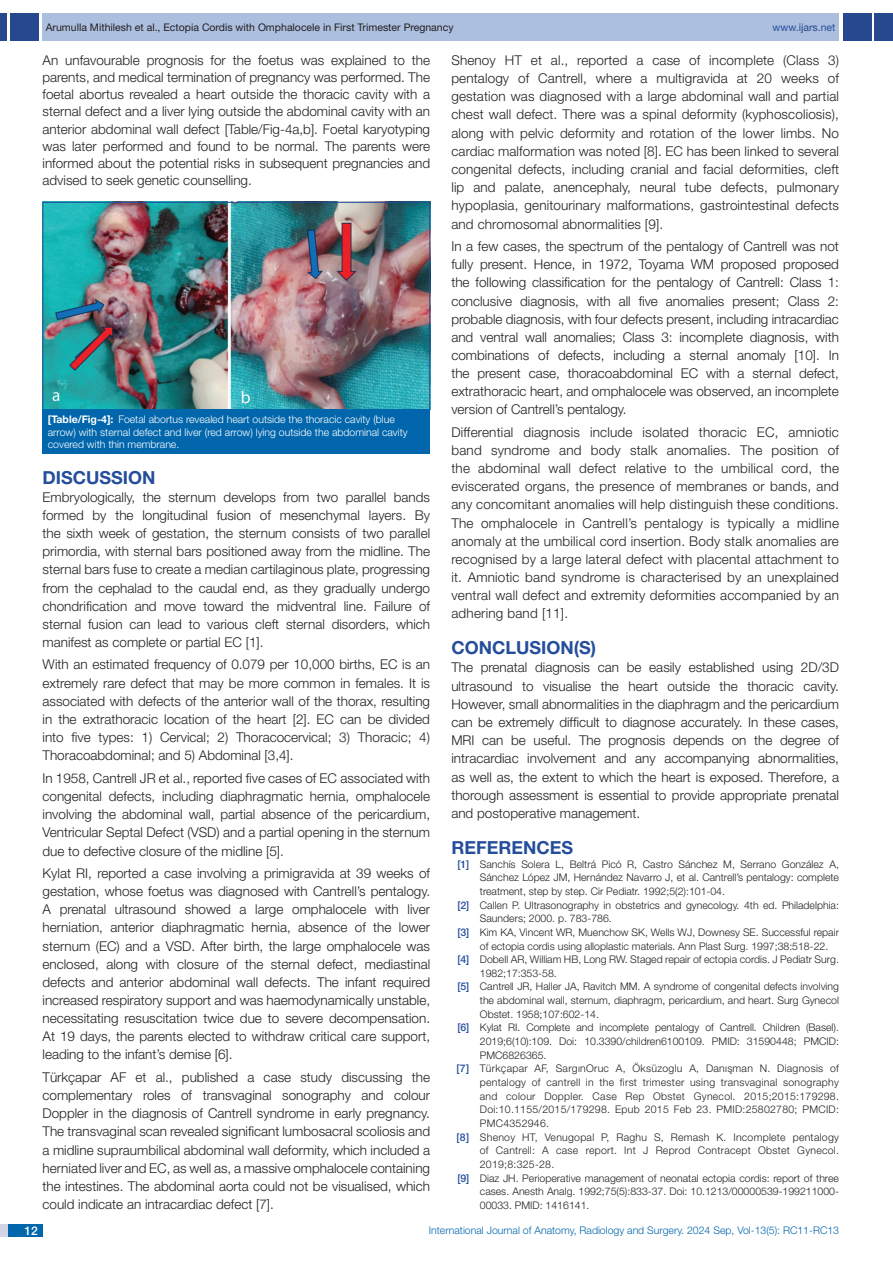
<style>
.page{position:relative;width:893px;height:1263px;background:#fff}
.page>*{position:absolute;margin:0;border:0;box-sizing:border-box;transform-origin:0 0}
.Heading{font:700 18px "Helvetica Neue";color:#244e9b}
.Body_text{font:300 13.5px/18.1px "Helvetica Neue";color:#231f20;text-align:justify}
.t1{font:500 12px "Helvetica Neue";color:#fff}
.t2{font:300 10.5px "Helvetica Neue";color:#231f20}
.t3{font:300 10.5px "Helvetica Neue";letter-spacing:.025em;color:#231f20}
.TABLE_FIG{font:300 10.5px/12.6px "Helvetica Neue";color:#fff}
.t4{font:300 10.5px "Helvetica Neue";color:#0166ac}
.t5{font:10.5px "Helvetica Neue";color:#231f20}
.t6{font:10.5px "Helvetica Neue";color:#244e9b}
.s1{color:#25488e}
.s2{font-weight:700}
.s3{font-weight:500;color:#244e9b}
</style>
<div class="page">
<div style="left:0;top:13px;width:7px;height:28px;background:#25488e"></div>
<div style="left:10px;top:13px;width:29px;height:28px;background:#25488e"></div>
<div style="left:43px;top:13px;width:796px;height:28px;background:#adbfdf"></div>
<div style="left:875px;top:13px;width:18px;height:28px;background:#25488e"></div>
<div style="left:843px;top:13px;width:29px;height:28px;background:#25488e"></div>
<div style="left:0;top:1224px;width:43px;height:13px;background:#d3d5e7"></div>
<div style="left:8px;top:1224px;width:35px;height:13px;background:#0166ac"></div>
<img style="left:45px;top:204px;width:383px;height:204px">
<div style="left:43px;top:202px;width:387px;height:208px;border:1px solid #214c99"></div>
<div style="left:43px;top:410px;width:387px;height:44px;background:#0166ac"></div>
<p class="t5" style="left:46px;top:21px;width:409px">Arumulla Mithilesh et al., Ectopia Cordis with Omphalocele in First Trimester Pregnancy</p>
<p class="t6" style="left:773px;top:21px;width:64px">www.<span class="s1">ijars</span>.net</p>
<p class="Body_text" style="left:43px;top:51px;width:389px;line-height:17.2px">An unfavourable prognosis for the foetus was explained to the parents, and medical termination of pregnancy was performed. The foetal abortus revealed a heart outside the thoracic cavity with a sternal defect and a liver lying outside the abdominal cavity with an anterior abdominal wall defect [Table/Fig-4a,b]. Foetal karyotyping was later performed and found to be normal. The parents were informed about the potential risks in subsequent pregnancies and advised to seek genetic counselling.</p>
<p class="TABLE_FIG" style="left:48px;top:413px;width:361px"><span class="s2">[Table/Fig-4]:</span> Foetal abortus revealed heart outside the thoracic cavity (blue arrow) with sternal defect and liver (red arrow) lying outside the abdominal cavity covered with thin membrane.</p>
<p class="Heading" style="left:43px;top:466px;width:115px">DISCUSSION</p>
<p class="Body_text" style="left:43px;top:488px;width:389px">Embryologically, the sternum develops from two parallel bands formed by the longitudinal fusion of mesenchymal layers. By the sixth week of gestation, the sternum consists of two parallel primordia, with sternal bars positioned away from the midline. The sternal bars fuse to create a median cartilaginous plate, progressing from the cephalad to the caudal end, as they gradually undergo chondrification and move toward the midventral line. Failure of sternal fusion can lead to various cleft sternal disorders, which manifest as complete or partial EC [1].</p>
<p class="Body_text" style="left:43px;top:655px;width:389px">With an estimated frequency of 0.079 per 10,000 births, EC is an extremely rare defect that may be more common in females. It is associated with defects of the anterior wall of the thorax, resulting in the extrathoracic location of the heart [2]. EC can be divided into five types: 1) Cervical; 2) Thoracocervical; 3) Thoracic; 4)<br>Thoracoabdominal; and 5) Abdominal [3,4].</p>
<p class="Body_text" style="left:43px;top:768px;width:389px">In 1958, Cantrell JR et al., reported five cases of EC associated with congenital defects, including diaphragmatic hernia, omphalocele involving the abdominal wall, partial absence of the pericardium, Ventricular Septal Defect (VSD) and a partial opening in the sternum due to defective closure of the midline [5].</p>
<p class="Body_text" style="left:43px;top:864px;width:389px">Kylat RI, reported a case involving a primigravida at 39 weeks of gestation, whose foetus was diagnosed with Cantrell’s pentalogy.<br>A prenatal ultrasound showed a large omphalocele with liver herniation, anterior diaphragmatic hernia, absence of the lower sternum (EC) and a VSD. After birth, the large omphalocele was enclosed, along with closure of the sternal defect, mediastinal defects and anterior abdominal wall defects. The infant required increased respiratory support and was haemodynamically unstable, necessitating resuscitation twice due to severe decompensation.<br>At 19 days, the parents elected to withdraw critical care support, leading to the infant’s demise [6].</p>
<p class="Body_text" style="left:43px;top:1068px;width:389px">Türkçapar AF et al., published a case study discussing the complementary roles of transvaginal sonography and colour Doppler in the diagnosis of Cantrell syndrome in early pregnancy.<br>The transvaginal scan revealed significant lumbosacral scoliosis and a midline supraumbilical abdominal wall deformity, which included a herniated liver and EC, as well as, a massive omphalocele containing the intestines. The abdominal aorta could not be visualised, which could indicate an intracardiac defect [7].</p>
<p class="Body_text" style="left:451px;top:50px;width:389px">Shenoy HT et al., reported a case of incomplete (Class 3) pentalogy of Cantrell, where a multigravida at 20 weeks of gestation was diagnosed with a large abdominal wall and partial chest wall defect. There was a spinal deformity (kyphoscoliosis), along with pelvic deformity and rotation of the lower limbs. No cardiac malformation was noted [8]. EC has been linked to several congenital defects, including cranial and facial deformities, cleft lip and palate, anencephaly, neural tube defects, pulmonary hypoplasia, genitourinary malformations, gastrointestinal defects and chromosomal abnormalities [9].</p>
<p class="Body_text" style="left:451px;top:237px;width:389px">In a few cases, the spectrum of the pentalogy of Cantrell was not fully present. Hence, in 1972, Toyama WM proposed proposed the following classification for the pentalogy of Cantrell: Class 1: conclusive diagnosis, with all five anomalies present; Class 2: probable diagnosis, with four defects present, including intracardiac and ventral wall anomalies; Class 3: incomplete diagnosis, with combinations of defects, including a sternal anomaly [10]. In the present case, thoracoabdominal EC with a sternal defect, extrathoracic heart, and omphalocele was observed, an incomplete version of Cantrell’s pentalogy.</p>
<p class="Body_text" style="left:451px;top:423px;width:389px">Differential diagnosis include isolated thoracic EC, amniotic band syndrome and body stalk anomalies. The position of the abdominal wall defect relative to the umbilical cord, the eviscerated organs, the presence of membranes or bands, and any concomitant anomalies will help distinguish these conditions.<br>The omphalocele in Cantrell’s pentalogy is typically a midline anomaly at the umbilical cord insertion. Body stalk anomalies are recognised by a large lateral defect with placental attachment to it. Amniotic band syndrome is characterised by an unexplained ventral wall defect and extremity deformities accompanied by an adhering band [11].</p>
<p class="Heading" style="left:451px;top:636px;width:146px">CONCLUSION(S)</p>
<p class="Body_text" style="left:451px;top:658px;width:389px">The prenatal diagnosis can be easily established using 2D/3D ultrasound to visualise the heart outside the thoracic cavity.<br>However, small abnormalities in the diaphragm and the pericardium can be extremely difficult to diagnose accurately. In these cases, MRI can be useful. The prognosis depends on the degree of intracardiac involvement and any accompanying abnormalities, as well as, the extent to which the heart is exposed. Therefore, a thorough assessment is essential to provide appropriate prenatal and postoperative management.</p>
<p class="Heading" style="left:451px;top:836px;width:123px">REFERENCES</p>
<p class="t2" style="left:457px;top:857px;width:383px"><span class="s3">[1]</span> Sanchís Solera L, Beltrá Picó R, Castro Sánchez M, Serrano González A,</p>
<p class="t2" style="left:480px;top:871px;width:361px">Sánchez López JM, Hernández Navarro J, et al. Cantrell’s pentalogy: complete</p>
<p class="t2" style="left:480px;top:885px;width:247px">treatment, step by step. Cir Pediatr. 1992;5(2):101-04.</p>
<p class="t2" style="left:457px;top:898px;width:383px"><span class="s3">[2]</span> Callen P. Ultrasonography in obstetrics and gynecology. 4th ed. Philadelphia:</p>
<p class="t2" style="left:480px;top:912px;width:133px">Saunders; 2000. p. 783-786.</p>
<p class="t2" style="left:457px;top:926px;width:383px"><span class="s3">[3]</span> Kim KA, Vincent WR, Muenchow SK, Wells WJ, Downesy SE. Successful repair</p>
<p class="t2" style="left:480px;top:939px;width:350px">of ectopia cordis using alloplastic materials. Ann Plast Surg. 1997;38:518‑22.</p>
<p class="t2" style="left:457px;top:953px;width:383px"><span class="s3">[4]</span> Dobell AR, William HB, Long RW. Staged repair of ectopia cordis. J Pediatr Surg.</p>
<p class="t2" style="left:480px;top:967px;width:78px">1982;17:353‑58.</p>
<p class="t2" style="left:457px;top:980px;width:383px"><span class="s3">[5]</span> Cantrell JR, Haller JA, Ravitch MM. A syndrome of congenital defects involving</p>
<p class="t2" style="left:480px;top:994px;width:361px">the abdominal wall, sternum, diaphragm, pericardium, and heart. Surg Gynecol</p>
<p class="t2" style="left:480px;top:1007px;width:121px">Obstet. 1958;107:602-14.</p>
<p class="t2" style="left:457px;top:1021px;width:383px"><span class="s3">[6]</span> Kylat RI. Complete and incomplete pentalogy of Cantrell. Children (Basel).</p>
<p class="t2" style="left:480px;top:1035px;width:361px">2019;6(10):109. Doi: 10.3390/children6100109. PMID: 31590448; PMCID:</p>
<p class="t2" style="left:480px;top:1048px;width:68px">PMC6826365.</p>
<p class="t3" style="left:457px;top:1062px;width:384px"><span class="s3">[7]</span> Türkçapar AF, SargınOruc A, Öksüzoglu A, Danıs¸man N. Diagnosis of</p>
<p class="t3" style="left:480px;top:1076px;width:361px">pentalogy of cantrell in the first trimester using transvaginal sonography</p>
<p class="t3" style="left:480px;top:1089px;width:361px">and colour Doppler. Case Rep Obstet Gynecol. 2015;2015:179298.</p>
<p class="t3" style="left:480px;top:1103px;width:361px">Doi:10.1155/2015/179298. Epub 2015 Feb 23. PMID:25802780; PMCID:</p>
<p class="t3" style="left:480px;top:1117px;width:71px">PMC4352946.</p>
<p class="t3" style="left:457px;top:1130px;width:384px"><span class="s3">[8]</span> Shenoy HT, Venugopal P, Raghu S, Remash K. Incomplete pentalogy</p>
<p class="t3" style="left:480px;top:1144px;width:361px">of Cantrell: A case report. Int J Reprod Contracept Obstet Gynecol.</p>
<p class="t3" style="left:480px;top:1158px;width:76px">2019;8:325-28.</p>
<p class="t2" style="left:457px;top:1171px;width:383px"><span class="s3">[9]</span> Diaz JH. Perioperative management of neonatal ectopia cordis: report of three</p>
<p class="t2" style="left:480px;top:1185px;width:361px">cases. Anesth Analg. 1992;75(5):833-37. Doi: 10.1213/00000539-199211000-</p>
<p class="t2" style="left:480px;top:1199px;width:111px">00033. PMID: 1416141.</p>
<p class="t1" style="left:24px;top:1223px;width:15px">12</p>
<p class="t4" style="left:429px;top:1224px;width:412px">International Journal of Anatomy, Radiology and Surgery. 2024 Sep, Vol-13(5): RC11-RC13</p>
</div>
